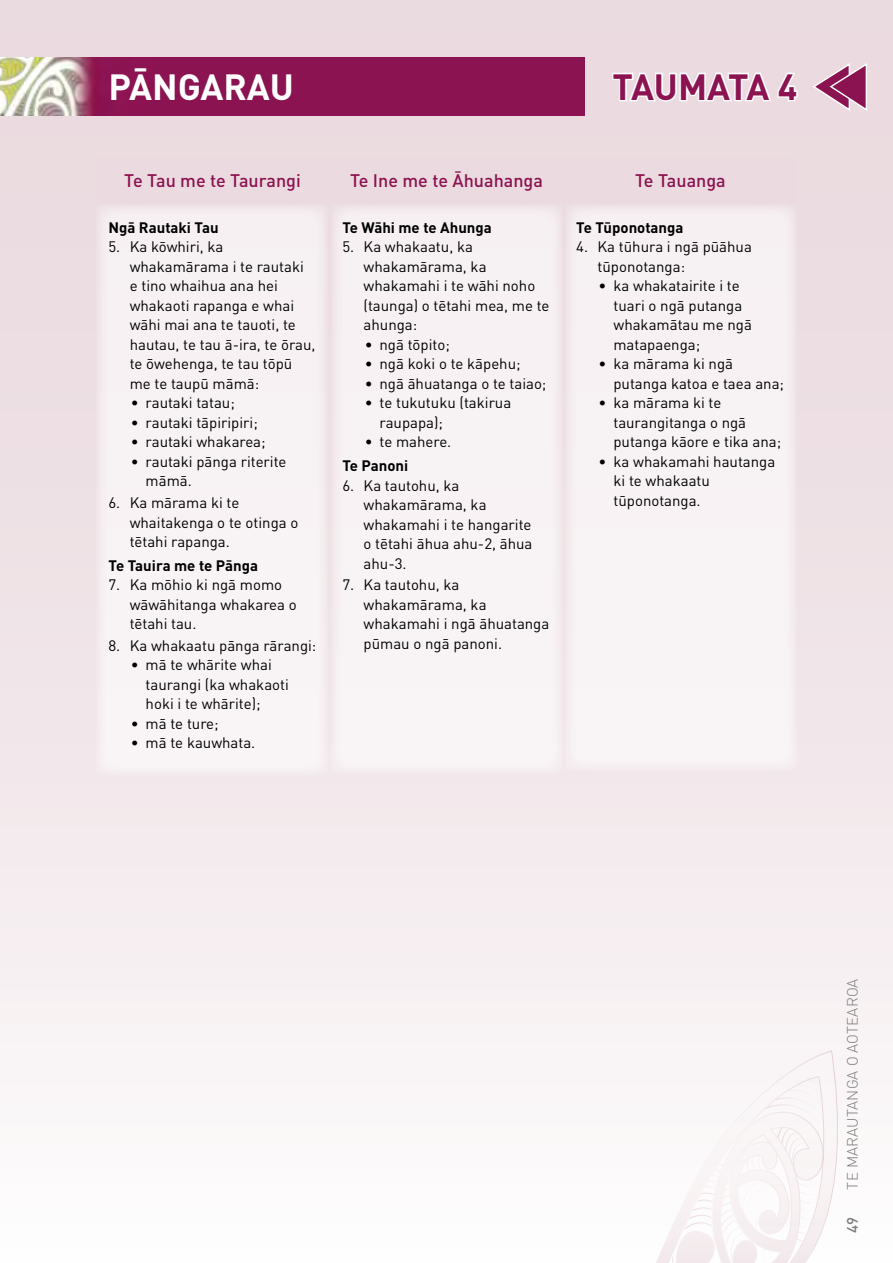
<style>
.page{position:relative;width:893px;height:1263px;background:#fff}
.page>*{position:absolute;margin:0;border:0;box-sizing:border-box;transform-origin:0 0}
.t1{font:700 36px "DIN Pro";color:#fff}
.t2{font:700 36px "DIN Pro";letter-spacing:-.03em;color:#8c1351}
.t3{font:500 18px "DIN Pro";color:#8c1351}
.t4{font:15px/19.5px "DIN Pro";color:#000}
.t5{font:700 15px "DIN Pro";color:#000}
.t6{font:300 15px "DIN Pro";letter-spacing:.01em;color:#7b7c7e}
.t7{font:500 15px "DIN Pro";color:#7b7c7e}
</style>
<div class="page">
<div style="left:0;top:0;width:893px;height:1263px;background:linear-gradient(to bottom,#e7d4da,#fbf9f9)"></div>
<div style="left:96px;top:204px;width:232px;height:571px;background:#f7f2f4"></div>
<div style="left:331px;top:204px;width:232px;height:569px;background:#f7f2f4"></div>
<div style="left:564px;top:204px;width:233px;height:568px;background:#f7f2f4"></div>
<img style="left:0;top:57px;width:584px;height:59px">
<svg style="left:611px;top:71px;width:188px;height:33px"></svg>
<svg style="left:632px;top:1051px;width:208px;height:212px"></svg>
<svg style="left:811px;top:62px;width:57px;height:50px;background:#c58ba7"></svg>
<div style="left:96px;top:157px;width:701px;height:47px;background:#ebdbe0"></div>
<h1 class="t1" style="left:108px;top:62px;width:187px">PĀNGARAU</h1>
<h1 class="t2" style="left:613px;top:62px;width:186px">TAUMATA 4</h1>
<p class="t3" style="left:124px;top:169px;width:178px">Te Tau me te Taurangi</p>
<p class="t3" style="left:350px;top:169px;width:194px">Te Ine me te Āhuahanga</p>
<p class="t3" style="left:635px;top:169px;width:92px">Te Tauanga</p>
<p class="t5" style="left:108px;top:217px;width:112px">Ngā Rautaki Tau</p>
<p class="t4" style="left:130px;top:237px;width:187px;text-indent:-21px">5. Ka kōwhiri, ka whakamārama i te rautaki e tino whaihua ana hei whakaoti rapanga e whai wāhi mai ana te tauoti, te hautau, te tau ā-ira, te ōrau, te ōwehenga, te tau tōpū me te taupū māmā:</p>
<p class="t4" style="left:131px;top:393px;width:106px">• rautaki tatau;</p>
<p class="t4" style="left:131px;top:412px;width:129px">• rautaki tāpiripiri;</p>
<p class="t4" style="left:131px;top:432px;width:136px">• rautaki whakarea;</p>
<p class="t4" style="left:146px;top:451px;width:142px;text-indent:-15px">• rautaki pānga riterite māmā.</p>
<p class="t4" style="left:130px;top:492px;width:170px;text-indent:-21px">6. Ka mārama ki te whaitakenga o te otinga o tētahi rapanga.</p>
<p class="t5" style="left:108px;top:555px;width:151px">Te Tauira me te Pānga</p>
<p class="t4" style="left:130px;top:574px;width:169px;text-indent:-21px">7. Ka mōhio ki ngā momo wāwāhitanga whakarea o tētahi tau.</p>
<p class="t4" style="left:108px;top:635px;width:209px">8. Ka whakaatu pānga rārangi:</p>
<p class="t4" style="left:146px;top:655px;width:145px;text-indent:-15px">• mā te whārite whai taurangi (ka whakaoti hoki i te whārite);</p>
<p class="t4" style="left:131px;top:713px;width:89px">• mā te ture;</p>
<p class="t4" style="left:131px;top:733px;width:126px">• mā te kauwhata.</p>
<p class="t5" style="left:342px;top:217px;width:151px">Te Wāhi me te Ahunga</p>
<p class="t4" style="left:364px;top:237px;width:187px;text-indent:-21px">5. Ka whakaatu, ka whakamārama, ka whakamahi i te wāhi noho (taunga) o tētahi mea, me te ahunga:</p>
<p class="t4" style="left:365px;top:334px;width:87px">• ngā tōpito;</p>
<p class="t4" style="left:365px;top:354px;width:157px">• ngā koki o te kāpehu;</p>
<p class="t4" style="left:365px;top:373px;width:183px">• ngā āhuatanga o te taiao;</p>
<p class="t4" style="left:380px;top:393px;width:133px;text-indent:-15px">• te tukutuku (takirua raupapa);</p>
<p class="t4" style="left:365px;top:432px;width:88px">• te mahere.</p>
<p class="t5" style="left:342px;top:455px;width:68px">Te Panoni</p>
<p class="t4" style="left:364px;top:475px;width:170px;text-indent:-21px">6. Ka tautohu, ka whakamārama, ka whakamahi i te hangarite o tētahi āhua ahu-2, āhua ahu-3.</p>
<p class="t4" style="left:364px;top:574px;width:187px;text-indent:-21px">7. Ka tautohu, ka whakamārama, ka whakamahi i ngā āhuatanga pūmau o ngā panoni.</p>
<p class="t5" style="left:576px;top:217px;width:109px">Te Tūponotanga</p>
<p class="t4" style="left:597px;top:237px;width:156px;text-indent:-21px">4. Ka tūhura i ngā pūāhua tūponotanga:</p>
<p class="t4" style="left:613px;top:276px;width:140px;text-indent:-15px">• ka whakatairite i te tuari o ngā putanga whakamātau me ngā matapaenga;</p>
<p class="t4" style="left:613px;top:354px;width:172px;text-indent:-15px">• ka mārama ki ngā putanga katoa e taea ana;</p>
<p class="t4" style="left:613px;top:393px;width:169px;text-indent:-15px">• ka mārama ki te taurangitanga o ngā putanga kāore e tika ana;</p>
<p class="t4" style="left:613px;top:451px;width:163px;text-indent:-15px">• ka whakamahi hautanga ki te whakaatu tūponotanga.</p>
<p class="t6" style="left:842px;top:1190px;width:213px;rotate:-90deg">TE MARAUTANGA O AOTEAROA</p>
<p class="t7" style="left:842px;top:1233px;width:17px;rotate:-90deg">49</p>
</div>
